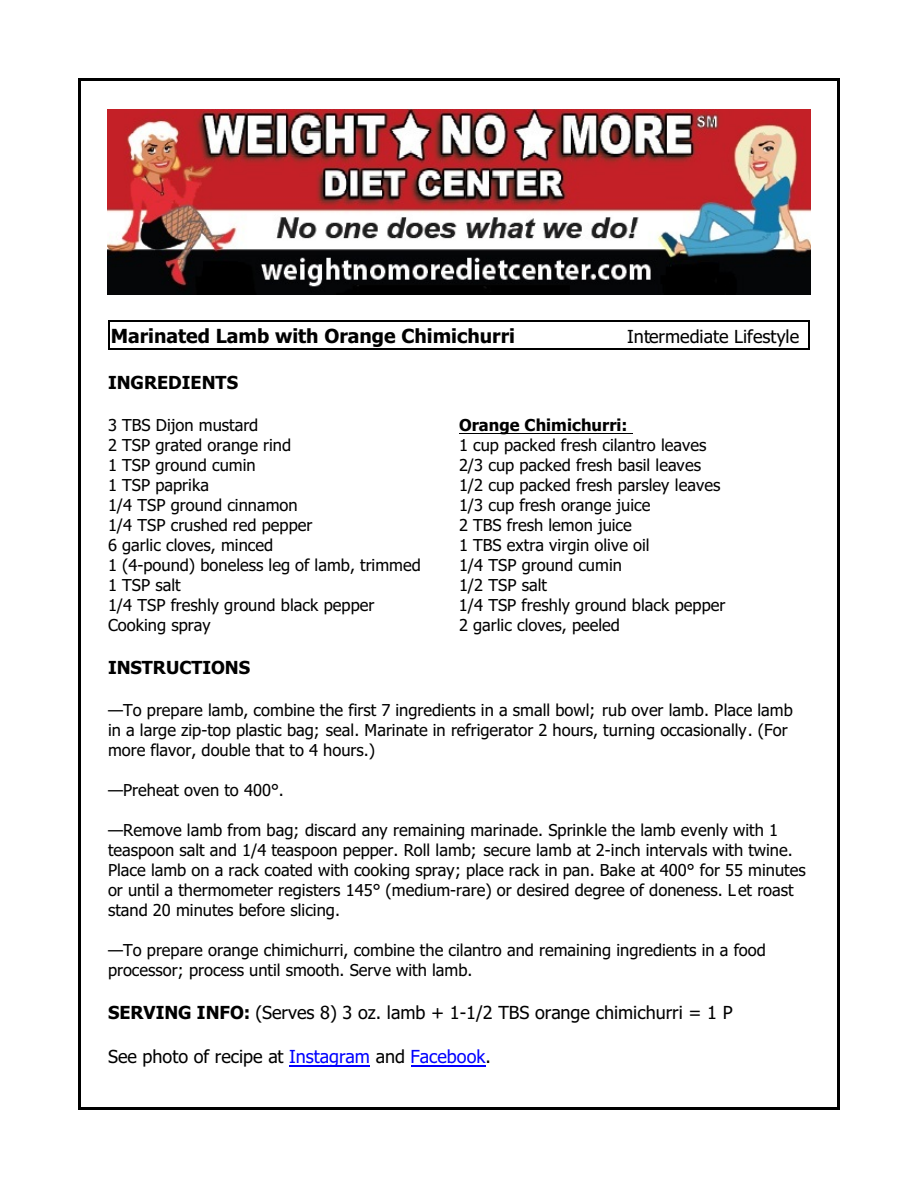
<style>
.page{position:relative;width:918px;height:1188px;background:#fff}
.page>*{position:absolute;margin:0;border:0;box-sizing:border-box;transform-origin:0 0}
.t1{font:700 19.5px "Tahoma";color:#000}
.t2{font:18px "Tahoma";color:#000}
.t3{font:700 18px "Tahoma";color:#000}
.t4{font:16.5px/20px "Tahoma";color:#000}
.t5{font:700 16.5px "Tahoma";letter-spacing:.005em;color:#000}
.s1{font-weight:700}
.s2{color:#00f}
</style>
<div class="page">
<hr style="left:78px;top:78px;width:3px;height:1032px;background:#000">
<hr style="left:837px;top:78px;width:3px;height:1032px;background:#000">
<hr style="left:78px;top:78px;width:762px;height:3px;background:#000">
<hr style="left:78px;top:1107px;width:762px;height:3px;background:#000">
<img style="left:108px;top:110px;width:702px;height:185px">
<svg style="left:108px;top:322px;width:1px;height:26px"></svg>
<hr style="left:808px;top:320px;width:2px;height:29px;background:#000">
<hr style="left:108px;top:320px;width:701px;height:2px;background:#000">
<hr style="left:108px;top:348px;width:701px;height:1px;background:#000">
<hr style="left:459px;top:433px;width:174px;height:1px;background:#000">
<hr style="left:289px;top:1066px;width:81px;height:1px;background:#00f">
<hr style="left:411px;top:1066px;width:74px;height:1px;background:#00f">
<p class="t1" style="left:111px;top:328px;width:406px">Marinated Lamb with Orange Chimichurri</p>
<p class="t2" style="left:627px;top:329px;width:174px">Intermediate Lifestyle</p>
<p class="t3" style="left:108px;top:375px;width:132px">INGREDIENTS</p>
<p class="t4" style="left:108px;top:417px;width:152px">3 TBS Dijon mustard</p>
<p class="t5" style="left:459px;top:419px;width:170px">Orange Chimichurri:</p>
<p class="t4" style="left:108px;top:437px;width:185px">2 TSP grated orange rind</p>
<p class="t4" style="left:459px;top:437px;width:249px">1 cup packed fresh cilantro leaves</p>
<p class="t4" style="left:108px;top:457px;width:149px">1 TSP ground cumin</p>
<p class="t4" style="left:459px;top:457px;width:244px">2/3 cup packed fresh basil leaves</p>
<p class="t4" style="left:108px;top:477px;width:103px">1 TSP paprika</p>
<p class="t4" style="left:459px;top:477px;width:263px">1/2 cup packed fresh parsley leaves</p>
<p class="t4" style="left:108px;top:497px;width:191px">1/4 TSP ground cinnamon</p>
<p class="t4" style="left:459px;top:497px;width:193px">1/3 cup fresh orange juice</p>
<p class="t4" style="left:108px;top:517px;width:206px">1/4 TSP crushed red pepper</p>
<p class="t4" style="left:459px;top:517px;width:174px">2 TBS fresh lemon juice</p>
<p class="t4" style="left:108px;top:537px;width:167px">6 garlic cloves, minced</p>
<p class="t4" style="left:459px;top:537px;width:192px">1 TBS extra virgin olive oil</p>
<p class="t4" style="left:108px;top:557px;width:314px">1 (4-pound) boneless leg of lamb, trimmed</p>
<p class="t4" style="left:459px;top:557px;width:164px">1/4 TSP ground cumin</p>
<p class="t4" style="left:108px;top:577px;width:74px">1 TSP salt</p>
<p class="t4" style="left:459px;top:577px;width:90px">1/2 TSP salt</p>
<p class="t4" style="left:108px;top:597px;width:268px">1/4 TSP freshly ground black pepper</p>
<p class="t4" style="left:459px;top:597px;width:268px">1/4 TSP freshly ground black pepper</p>
<p class="t4" style="left:108px;top:617px;width:104px">Cooking spray</p>
<p class="t4" style="left:459px;top:617px;width:163px">2 garlic cloves, peeled</p>
<p class="t3" style="left:108px;top:661px;width:144px">INSTRUCTIONS</p>
<p class="t4" style="left:108px;top:702px;width:686px">—To prepare lamb, combine the first 7 ingredients in a small bowl; rub over lamb. Place lamb in a large zip-top plastic bag; seal. Marinate in refrigerator 2 hours, turning occasionally. (For more flavor, double that to 4 hours.)</p>
<p class="t4" style="left:108px;top:782px;width:177px">—Preheat oven to 400°.</p>
<p class="t4" style="left:108px;top:822px;width:699px">—Remove lamb from bag; discard any remaining marinade. Sprinkle the lamb evenly with 1 teaspoon salt and 1/4 teaspoon pepper. Roll lamb; secure lamb at 2-inch intervals with twine.<br>Place lamb on a rack coated with cooking spray; place rack in pan. Bake at 400° for 55 minutes or until a thermometer registers 145° (medium-rare) or desired degree of doneness. Let roast stand 20 minutes before slicing.</p>
<p class="t4" style="left:108px;top:942px;width:659px">—To prepare orange chimichurri, combine the cilantro and remaining ingredients in a food processor; process until smooth. Serve with lamb.</p>
<p class="t2" style="left:108px;top:1006px;width:626px"><span class="s1">SERVING INFO:</span> (Serves 8) 3 oz. lamb + 1-1/2 TBS orange chimichurri = 1 P</p>
<p class="t2" style="left:108px;top:1049px;width:384px">See photo of recipe at <span class="s2">Instagram</span> and <span class="s2">Facebook</span>.</p>
</div>
